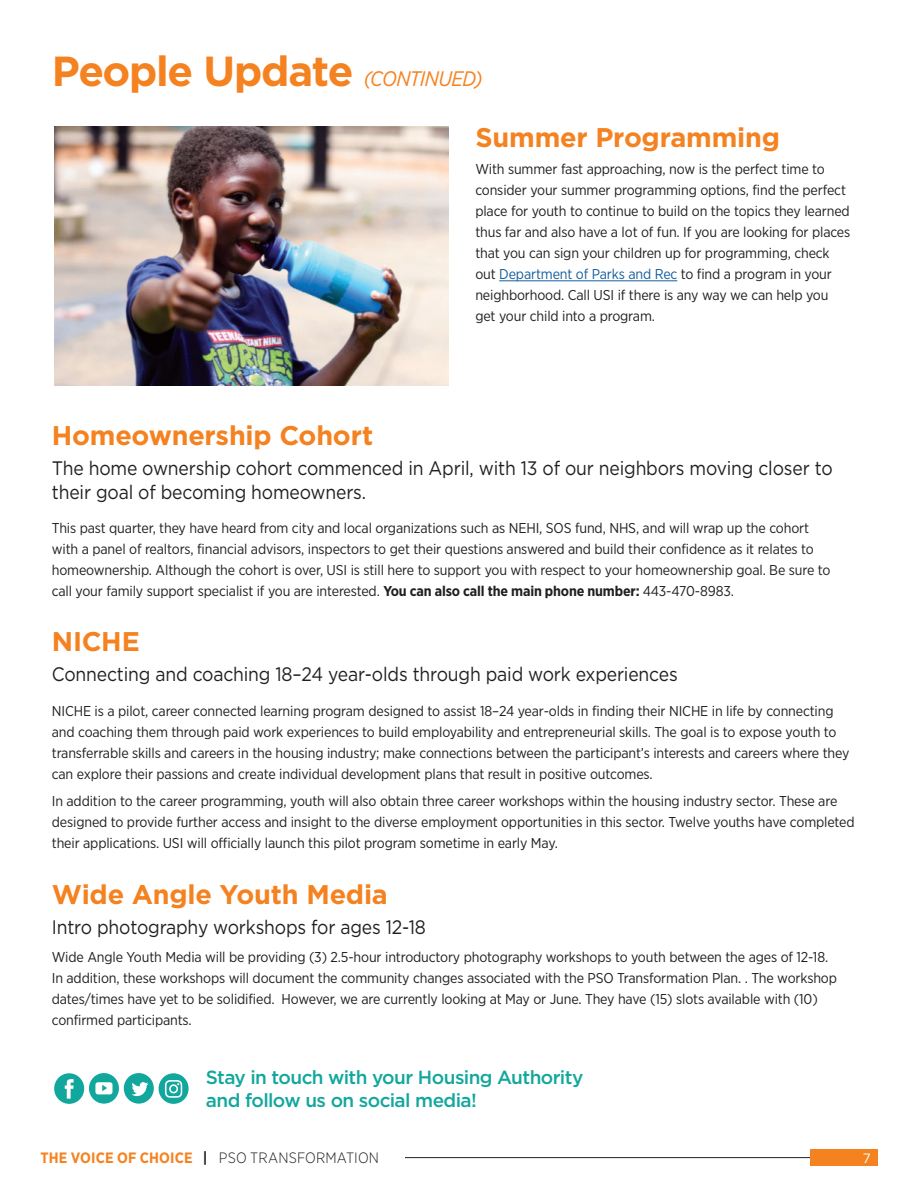
<style>
.page{position:relative;width:918px;height:1188px;background:#fff}
.page>*{position:absolute;margin:0;border:0;box-sizing:border-box;transform-origin:0 0}
.Subheads{font:700 42px "Gotham";letter-spacing:-.03em;color:#f58220}
.t1{font:700 27px "Gotham";letter-spacing:-.01em;color:#f58220}
.t2{font:19.5px/23.4px "Gotham";letter-spacing:-.01em;color:#231f20;scale:.9 1}
.Subheads-2{font:500 19.05px/22.8px "Gotham";letter-spacing:-.03em;color:#12a79d}
.t3{font:300 15px "Gotham Narrow";letter-spacing:.01em;color:#231f20}
.t4{font:14.25px/21px "Gotham Narrow";letter-spacing:-.01em;color:#231f20}
.t5{font:13.5px "Gotham";color:#fff}
.s1{font-family:"Gotham Narrow";font-weight:400;font-style:italic;font-size:21px}
.s2{color:#175d9e}
.s3{font-weight:700}
.s4{font-weight:700;color:#f58220}
</style>
<div class="page">
<hr style="left:499px;top:280px;width:178px;height:1px;background:#175d9e">
<img style="left:54px;top:127px;width:394px;height:259px">
<div style="left:89px;top:1073px;width:30px;height:31px;background:#12a79d;border-radius:50%"></div>
<svg style="left:95px;top:1082px;width:17px;height:12px"></svg>
<div style="left:54px;top:1073px;width:30px;height:31px;background:#12a79d;border-radius:50%"></div>
<svg style="left:65px;top:1079px;width:9px;height:20px"></svg>
<div style="left:159px;top:1073px;width:30px;height:31px;background:#12a79d;border-radius:50%"></div>
<svg style="left:165px;top:1080px;width:17px;height:18px"></svg>
<div style="left:124px;top:1073px;width:30px;height:31px;background:#12a79d;border-radius:50%"></div>
<svg style="left:131px;top:1082px;width:17px;height:14px"></svg>
<hr style="left:405px;top:1157px;width:473px;height:1px;background:#231f20">
<div style="left:810px;top:1149px;width:68px;height:17px;background:#f58220"></div>
<p class="Subheads" style="left:52px;top:47px;width:432px">People Update <span class="s1">(CONTINUED)</span></p>
<p class="t1" style="left:475px;top:121px;width:306px">Summer Programming</p>
<p class="t4" style="left:475px;top:159px;width:377px">With summer fast approaching, now is the perfect time to consider your summer programming options, find the perfect place for youth to continue to build on the topics they learned thus far and also have a lot of fun. If you are looking for places that you can sign your children up for programming, check out <span class="s2">Department of Parks and Rec</span> to find a program in your neighborhood. Call USI if there is any way we can help you get your child into a program.</p>
<p class="t1" style="left:52px;top:420px;width:323px">Homeownership Cohort</p>
<p class="t2" style="left:52px;top:456px;width:869px">The home ownership cohort commenced in April, with 13 of our neighbors moving closer to their goal of becoming homeowners.</p>
<p class="t4" style="left:52px;top:517px;width:780px">This past quarter, they have heard from city and local organizations such as NEHI, SOS fund, NHS, and will wrap up the cohort with a panel of realtors, financial advisors, inspectors to get their questions answered and build their confidence as it relates to homeownership. Although the cohort is over, USI is still here to support you with respect to your homeownership goal. Be sure to call your family support specialist if you are interested. <span class="s3">You can also call the main phone number:</span> 443-470-8983.</p>
<p class="t1" style="left:52px;top:626px;width:90px">NICHE</p>
<p class="t2" style="left:52px;top:662px;width:697px">Connecting and coaching 18–24 year-olds through paid work experiences</p>
<p class="t4" style="left:52px;top:700px;width:799px">NICHE is a pilot, career connected learning program designed to assist 18–24 year-olds in finding their NICHE in life by connecting and coaching them through paid work experiences to build employability and entrepreneurial skills. The goal is to expose youth to transferrable skills and careers in the housing industry; make connections between the participant’s interests and careers where they can explore their passions and create individual development plans that result in positive outcomes.</p>
<p class="t4" style="left:52px;top:791px;width:804px">In addition to the career programming, youth will also obtain three career workshops within the housing industry sector. These are designed to provide further access and insight to the diverse employment opportunities in this sector. Twelve youths have completed their applications. USI will officially launch this pilot program sometime in early May.</p>
<p class="t1" style="left:52px;top:879px;width:337px">Wide Angle Youth Media</p>
<p class="t2" style="left:52px;top:915px;width:417px">Intro photography workshops for ages 12-18</p>
<p class="t4" style="left:52px;top:946px;width:787px">Wide Angle Youth Media will be providing (3) 2.5-hour introductory photography workshops to youth between the ages of 12-18.<br>In addition, these workshops will document the community changes associated with the PSO Transformation Plan. . The workshop dates/times have yet to be solidified. However, we are currently looking at May or June. They have (15) slots available with (10) confirmed participants.</p>
<p class="Subheads-2" style="left:206px;top:1065px;width:379px">Stay in touch with your Housing Authority and follow us on social media!</p>
<p class="t3" style="left:40px;top:1149px;width:340px"><span class="s4">THE VOICE OF CHOICE</span> <span class="s3">|</span> PSO TRANSFORMATION</p>
<p class="t5" style="left:863px;top:1149px;width:10px">7</p>
</div>
